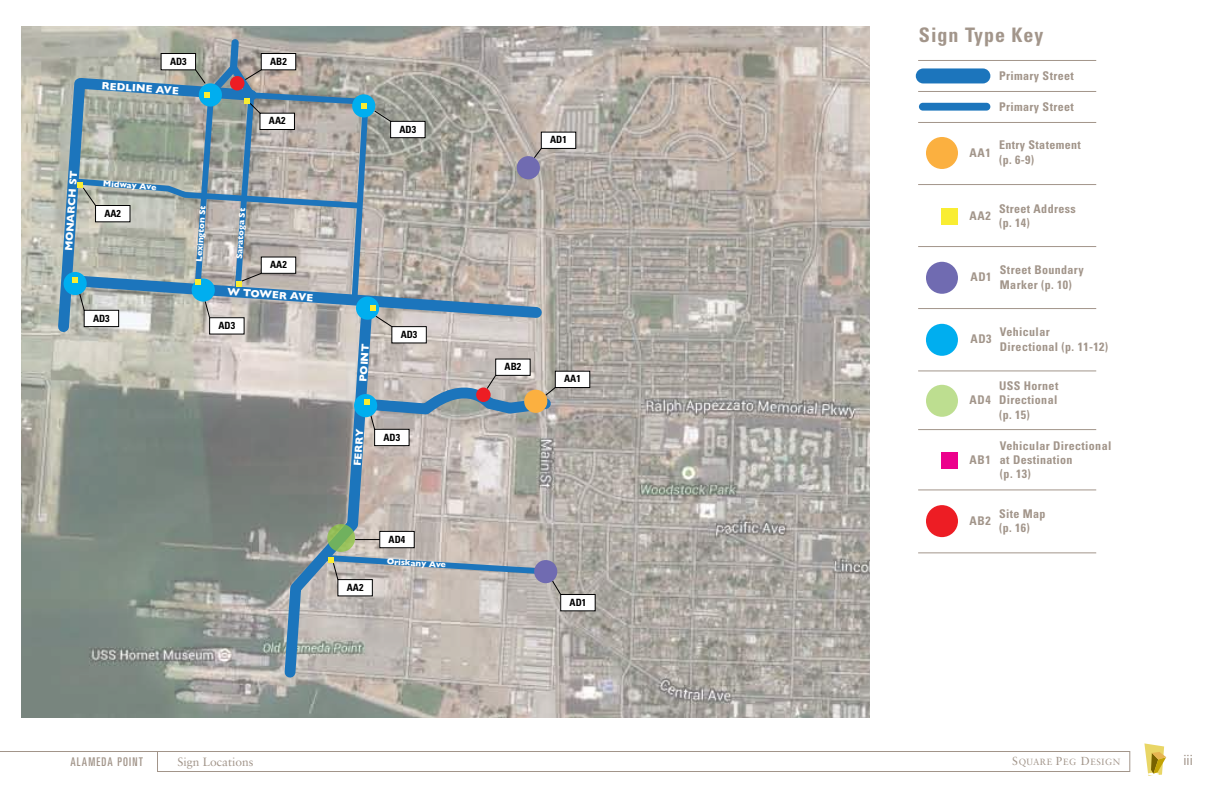
<style>
.page{position:relative;width:1224px;height:792px;background:#fff}
.page>*{position:absolute;margin:0;border:0;box-sizing:border-box;transform-origin:0 0}
.t1{font:700 condensed 20px "Univers";letter-spacing:.05em;color:#a2958a}
.t2{font:condensed 14px "Univers";color:#a2958a}
.t3{font:700 condensed 12px/14.4px "Univers";letter-spacing:.03em;color:#a2958a}
.t4{font:12px "Sabon";color:#a2958a}
.t5{font:ultra-condensed 12px "Univers";letter-spacing:.1em;color:#a2958a}
.t6{font:700 10.6px "Gill Sans";color:#fff}
.t7{font:700 condensed 10px "Univers";color:#000}
.t8{font:9px "Sabon";letter-spacing:.065em;color:#a2958a}
.t9{font:700 8.7px "Gill Sans";color:#fff}
.s1{font-size:11.6px}
</style>
<div class="page">
<img style="left:21px;top:27px;width:848px;height:690px">
<div style="left:541px;top:132px;width:35px;height:16px;background:#fff"></div>
<div style="left:541px;top:132px;width:35px;height:17px;border:1px solid #000"></div>
<div style="left:555px;top:371px;width:35px;height:17px;background:#fff"></div>
<div style="left:555px;top:371px;width:35px;height:17px;border:1px solid #000"></div>
<div style="left:561px;top:595px;width:34px;height:16px;background:#fff"></div>
<div style="left:560px;top:594px;width:36px;height:17px;border:1px solid #000"></div>
<div style="left:496px;top:359px;width:34px;height:16px;background:#fff"></div>
<div style="left:380px;top:531px;width:34px;height:17px;background:#fff"></div>
<div style="left:379px;top:531px;width:36px;height:17px;border:1px solid #000"></div>
<div style="left:375px;top:429px;width:34px;height:17px;background:#fff"></div>
<div style="left:374px;top:429px;width:36px;height:17px;border:1px solid #000"></div>
<div style="left:392px;top:327px;width:34px;height:16px;background:#fff"></div>
<svg style="left:0;top:751px;width:1130px;height:21px"></svg>
<svg style="left:1144px;top:743px;width:22px;height:33px"></svg>
<svg style="left:278px;top:338px;width:101px;height:346px;background:#9ba1a3"></svg>
<div style="left:916px;top:68px;width:74px;height:15px;background:#1c75bc;border-radius:7px"></div>
<div style="left:919px;top:103px;width:71px;height:8px;background:#1c75bc;border-radius:4px"></div>
<svg style="left:327px;top:524px;width:28px;height:28px"></svg>
<div style="left:926px;top:137px;width:32px;height:32px;background:#fbb040;border-radius:50%"></div>
<div style="left:926px;top:324px;width:32px;height:32px;background:#00aeef;border-radius:50%"></div>
<div style="left:926px;top:262px;width:32px;height:32px;background:#706bb1;border-radius:50%"></div>
<div style="left:926px;top:505px;width:32px;height:32px;background:#ed1d24;border-radius:50%"></div>
<div style="left:926px;top:385px;width:32px;height:32px;background:#bdde90;border-radius:50%"></div>
<svg style="left:352px;top:374px;width:206px;height:57px;background:#9ba6ac"></svg>
<svg style="left:318px;top:552px;width:244px;height:44px;background:#acb1b7"></svg>
<div style="left:942px;top:208px;width:16px;height:16px;background:#f9ed32"></div>
<div style="left:942px;top:452px;width:16px;height:17px;background:#ec008c"></div>
<hr style="left:918px;top:60px;width:178px;height:1px;background:#a2958a">
<hr style="left:918px;top:91px;width:178px;height:1px;background:#a2958a">
<hr style="left:918px;top:122px;width:178px;height:1px;background:#a2958a">
<hr style="left:918px;top:184px;width:178px;height:1px;background:#a2958a">
<hr style="left:918px;top:246px;width:178px;height:1px;background:#a2958a">
<hr style="left:918px;top:308px;width:178px;height:1px;background:#a2958a">
<hr style="left:918px;top:429px;width:178px;height:1px;background:#a2958a">
<hr style="left:918px;top:370px;width:178px;height:1px;background:#a2958a">
<hr style="left:918px;top:489px;width:178px;height:1px;background:#a2958a">
<hr style="left:918px;top:552px;width:178px;height:1px;background:#a2958a">
<svg style="left:52px;top:35px;width:496px;height:303px;background:#a4abab"></svg>
<p class="t7" style="left:170px;top:55px;width:18px">AD3</p>
<p class="t7" style="left:270px;top:55px;width:18px">AB2</p>
<p class="t6" style="left:102px;top:79px;width:79px;rotate:4deg">REDLINE AVE</p>
<p class="t7" style="left:269px;top:115px;width:18px">AA2</p>
<p class="t6" style="left:62px;top:250px;width:82px;rotate:-86deg">MONARCH ST</p>
<p class="t9" style="left:103px;top:178px;width:55px;rotate:4deg">Midway Ave</p>
<p class="t7" style="left:104px;top:207px;width:18px">AA2</p>
<p class="t7" style="left:93px;top:312px;width:18px">AD3</p>
<p class="t9" style="left:194px;top:261px;width:58px;rotate:-86deg">Lexington St</p>
<p class="t9" style="left:234px;top:259px;width:53px;rotate:-86deg">Saratoga St</p>
<p class="t7" style="left:270px;top:259px;width:18px">AA2</p>
<p class="t6" style="left:228px;top:285px;width:88px;rotate:4deg">W TOWER AVE</p>
<p class="t7" style="left:219px;top:319px;width:18px">AD3</p>
<p class="t7" style="left:400px;top:123px;width:18px">AD3</p>
<p class="t6" style="left:357px;top:381px;width:40px;rotate:-86deg">POINT</p>
<p class="t7" style="left:401px;top:328px;width:18px">AD3</p>
<p class="t6" style="left:351px;top:466px;width:39px;rotate:-86deg">FERRY</p>
<p class="t7" style="left:384px;top:431px;width:18px">AD3</p>
<p class="t7" style="left:347px;top:581px;width:18px">AA2</p>
<p class="t7" style="left:389px;top:533px;width:18px">AD4</p>
<p class="t9" style="left:387px;top:556px;width:61px;rotate:3deg">Oriskany Ave</p>
<p class="t7" style="left:550px;top:134px;width:18px">AD1</p>
<p class="t7" style="left:505px;top:361px;width:18px">AB2</p>
<p class="t7" style="left:564px;top:373px;width:18px">AA1</p>
<p class="t7" style="left:570px;top:596px;width:18px">AD1</p>
<h1 class="t1" style="left:919px;top:23px;width:126px">Sign Type Key</h1>
<p class="t3" style="left:999px;top:68px;width:76px">Primary Street</p>
<p class="t3" style="left:999px;top:99px;width:76px">Primary Street</p>
<p class="t3" style="left:970px;top:145px;width:23px">AA1</p>
<p class="t3" style="left:999px;top:138px;width:83px">Entry Statement (p. 6-9)</p>
<p class="t3" style="left:970px;top:209px;width:23px">AA2</p>
<p class="t3" style="left:999px;top:201px;width:78px">Street Address (p. 14)</p>
<p class="t3" style="left:970px;top:270px;width:23px">AD1</p>
<p class="t3" style="left:1000px;top:263px;width:85px">Street Boundary<br>Marker (p. 10)</p>
<p class="t3" style="left:970px;top:332px;width:23px">AD3</p>
<p class="t3" style="left:1000px;top:325px;width:110px">Vehicular<br>Directional (p. 11-12)</p>
<p class="t3" style="left:970px;top:393px;width:23px">AD4</p>
<p class="t3" style="left:970px;top:453px;width:23px">AB1</p>
<p class="t3" style="left:999px;top:379px;width:61px;text-align:justify">USS Hornet Directional (p. 15)</p>
<p class="t3" style="left:1000px;top:438px;width:113px">Vehicular Directional at Destination<br>(p. 13)</p>
<p class="t3" style="left:970px;top:513px;width:23px">AB2</p>
<p class="t3" style="left:999px;top:506px;width:48px">Site Map (p. 16)</p>
<p class="t5" style="left:70px;top:755px;width:74px">ALAMEDA POINT</p>
<p class="t4" style="left:178px;top:755px;width:78px">Sign Locations</p>
<p class="t8" style="left:1012px;top:757px;width:109px"><span class="s1">S</span>QUARE <span class="s1">P</span>EG <span class="s1">D</span>ESIGN</p>
<p class="t2" style="left:1184px;top:751px;width:11px">iii</p>
</div>
